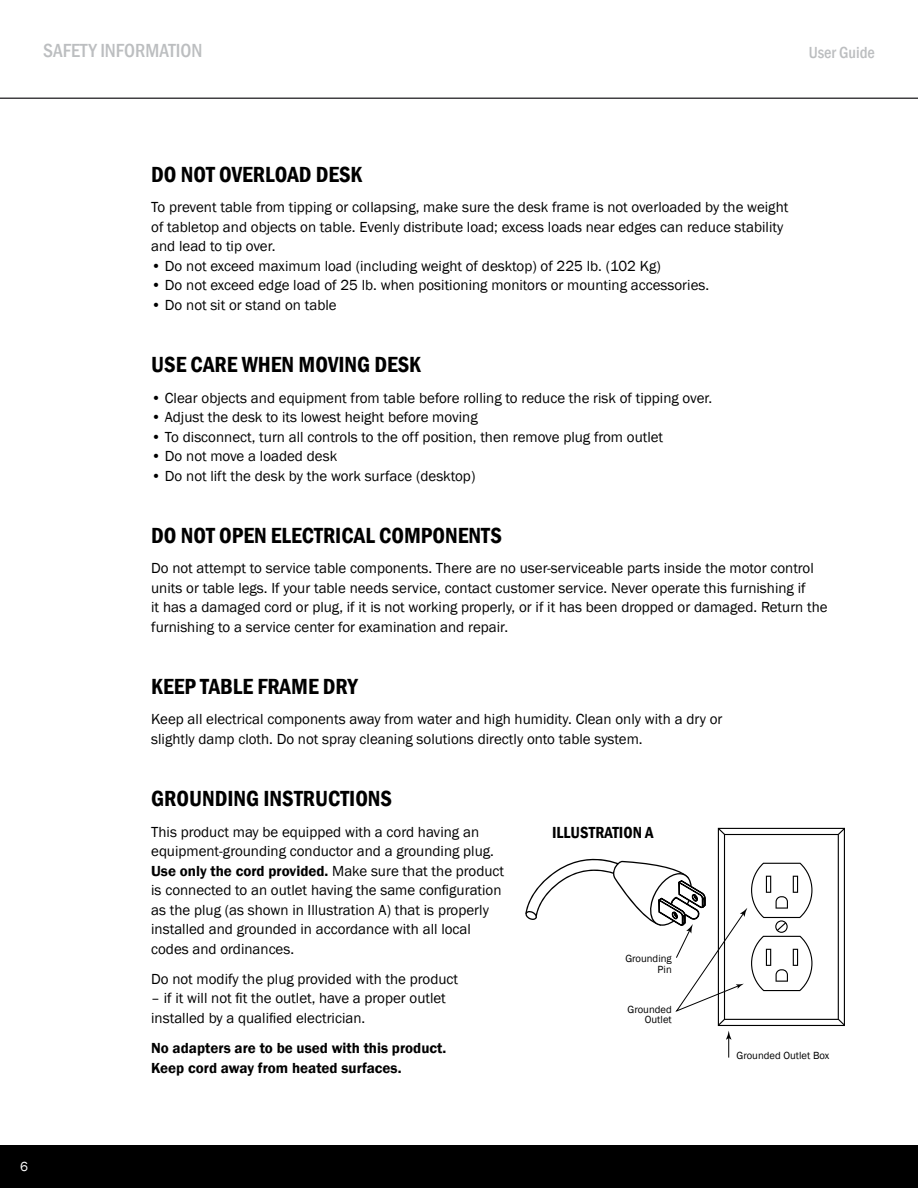
<style>
.page{position:relative;width:918px;height:1188px;background:#fff}
.page>*{position:absolute;margin:0;border:0;box-sizing:border-box;transform-origin:0 0}
.t1{font:600 condensed 22.5px "Franklin Gothic";color:#000}
.t2{font:500 condensed 19.5px "Franklin Gothic";color:#bcbec0}
.t3{font:600 condensed 16.5px "Franklin Gothic";color:#000}
.t4{font:500 condensed 16.5px "Franklin Gothic";color:#bcbec0}
.t5{font:15px/19.5px "Franklin Gothic";color:#000}
.t6{font:600 15px/19.5px "Franklin Gothic";color:#000}
.t7{font:13.5px "Franklin Gothic";color:#fff}
.t8{font:10.65px/10.5px "Franklin Gothic";color:#010101;text-align:right}
.s1{font-weight:600}
</style>
<div class="page">
<div style="left:0;top:1145px;width:918px;height:43px;background:#000"></div>
<svg style="left:0;top:97px;width:918px;height:2px;background:#706f71"></svg>
<svg style="left:525px;top:828px;width:320px;height:230px"></svg>
<h2 class="t2" style="left:43px;top:38px;width:161px">SAFETY INFORMATION</h2>
<p class="t4" style="left:809px;top:41px;width:68px">User Guide</p>
<p class="t7" style="left:20px;top:1158px;width:9px">6</p>
<h1 class="t1" style="left:151px;top:160px;width:213px">DO NOT OVERLOAD DESK</h1>
<p class="t5" style="left:151px;top:198px;width:639px">To prevent table from tipping or collapsing, make sure the desk frame is not overloaded by the weight of tabletop and objects on table. Evenly distribute load; excess loads near edges can reduce stability and lead to tip over.</p>
<p class="t5" style="left:151px;top:256px;width:511px">• Do not exceed maximum load (including weight of desktop) of 225 lb. (102 Kg)</p>
<p class="t5" style="left:151px;top:276px;width:560px">• Do not exceed edge load of 25 lb. when positioning monitors or mounting accessories.</p>
<p class="t5" style="left:151px;top:295px;width:187px">• Do not sit or stand on table</p>
<h1 class="t1" style="left:151px;top:350px;width:271px">USE CARE WHEN MOVING DESK</h1>
<p class="t5" style="left:151px;top:388px;width:563px">• Clear objects and equipment from table before rolling to reduce the risk of tipping over.</p>
<p class="t5" style="left:151px;top:408px;width:328px">• Adjust the desk to its lowest height before moving</p>
<p class="t5" style="left:151px;top:427px;width:514px">• To disconnect, turn all controls to the off position, then remove plug from outlet</p>
<p class="t5" style="left:151px;top:447px;width:187px">• Do not move a loaded desk</p>
<p class="t5" style="left:151px;top:466px;width:326px">• Do not lift the desk by the work surface (desktop)</p>
<h1 class="t1" style="left:151px;top:520px;width:352px">DO NOT OPEN ELECTRICAL COMPONENTS</h1>
<p class="t5" style="left:151px;top:559px;width:678px">Do not attempt to service table components. There are no user-serviceable parts inside the motor control units or table legs. If your table needs service, contact customer service. Never operate this furnishing if<br>it has a damaged cord or plug, if it is not working properly, or if it has been dropped or damaged. Return the furnishing to a service center for examination and repair.</p>
<h1 class="t1" style="left:151px;top:672px;width:208px">KEEP TABLE FRAME DRY</h1>
<p class="t5" style="left:151px;top:710px;width:573px">Keep all electrical components away from water and high humidity. Clean only with a dry or slightly damp cloth. Do not spray cleaning solutions directly onto table system.</p>
<h1 class="t1" style="left:151px;top:784px;width:242px">GROUNDING INSTRUCTIONS</h1>
<p class="t5" style="left:151px;top:822px;width:354px">This product may be equipped with a cord having an equipment-grounding conductor and a grounding plug.<br><span class="s1">Use only the cord provided.</span> Make sure that the product is connected to an outlet having the same configuration as the plug (as shown in Illustration A) that is properly installed and grounded in accordance with all local codes and ordinances.</p>
<p class="t5" style="left:151px;top:970px;width:308px">Do not modify the plug provided with the product</p>
<p class="t5" style="left:151px;top:989px;width:296px">– if it will not fit the outlet, have a proper outlet installed by a qualified electrician.</p>
<p class="t6" style="left:151px;top:1039px;width:297px">No adapters are to be used with this product.<br>Keep cord away from heated surfaces.</p>
<p class="t3" style="left:552px;top:821px;width:103px">ILLUSTRATION A</p>
<p class="t8" style="left:625px;top:954px;width:48px">Grounding<br>Pin</p>
<p class="t8" style="left:233px;top:1008px;width:46px;text-align:left">Grounded<br>Outlet</p>
<p class="t8" style="left:628px;top:1004px;width:46px">Grounded<br>Outlet</p>
<p class="t8" style="left:737px;top:1050px;width:94px">Grounded Outlet Box</p>
</div>
